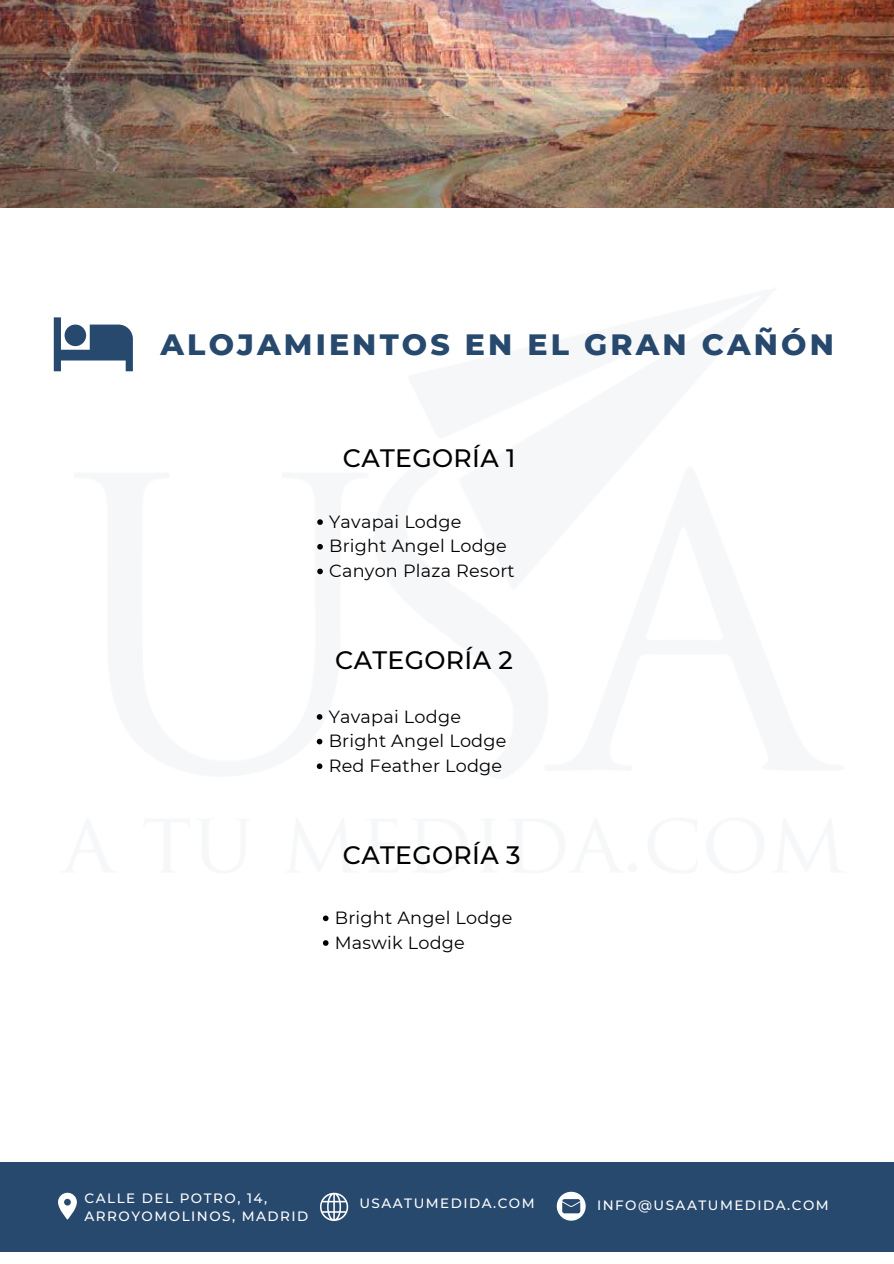
<style>
.page{position:relative;width:894px;height:1264px;background:#fff}
.page>*{position:absolute;margin:0;border:0;box-sizing:border-box;transform-origin:0 0}
.t1{font:800 30px "Montserrat";letter-spacing:.105em;color:#28496e}
.t2{font:500 25.2px "Montserrat";letter-spacing:.015em;color:#000}
.t3{font:17.7px/24.6px "Montserrat";letter-spacing:.015em;color:#000}
.t4{font:500 13.5px/18px "Montserrat";letter-spacing:.11em;color:#fff}
</style>
<div class="page">
<svg style="left:54px;top:317px;width:78px;height:54px"></svg>
<img style="left:0;top:0;width:893px;height:208px">
<div style="left:0;top:1162px;width:893px;height:89px;background:#28496e"></div>
<svg style="left:58px;top:1192px;width:19px;height:27px"></svg>
<svg style="left:556px;top:1191px;width:29px;height:29px"></svg>
<svg style="left:320px;top:1192px;width:28px;height:28px"></svg>
<svg style="left:317px;top:519px;width:6px;height:6px"></svg>
<svg style="left:317px;top:544px;width:6px;height:5px"></svg>
<svg style="left:317px;top:568px;width:6px;height:6px"></svg>
<svg style="left:317px;top:714px;width:5px;height:5px"></svg>
<svg style="left:317px;top:738px;width:5px;height:6px"></svg>
<svg style="left:317px;top:763px;width:5px;height:6px"></svg>
<svg style="left:323px;top:915px;width:5px;height:6px"></svg>
<svg style="left:323px;top:940px;width:5px;height:5px"></svg>
<h1 class="t1" style="left:160px;top:327px;width:674px">ALOJAMIENTOS EN EL GRAN CA—”N</h1>
<h2 class="t2" style="left:343px;top:445px;width:174px">CATEGORÕA 1</h2>
<p class="t3" style="left:329px;top:510px;width:187px">Yavapai Lodge<br>Bright Angel Lodge<br>Canyon Plaza Resort</p>
<h2 class="t2" style="left:335px;top:646px;width:179px">CATEGORÕA 2</h2>
<p class="t3" style="left:328px;top:705px;width:179px">Yavapai Lodge<br>Bright Angel Lodge<br>Red Feather Lodge</p>
<h2 class="t2" style="left:343px;top:841px;width:179px">CATEGORÕA 3</h2>
<p class="t3" style="left:335px;top:906px;width:179px">Bright Angel Lodge<br>Maswik Lodge</p>
<p class="t4" style="left:84px;top:1189px;width:225px">CALLE DEL POTRO, 14,<br>ARROYOMOLINOS, MADRID</p>
<p class="t4" style="left:359px;top:1194px;width:177px">USAATUMEDIDA.COM</p>
<p class="t4" style="left:597px;top:1195px;width:233px">INFO@USAATUMEDIDA.COM</p>
</div>
